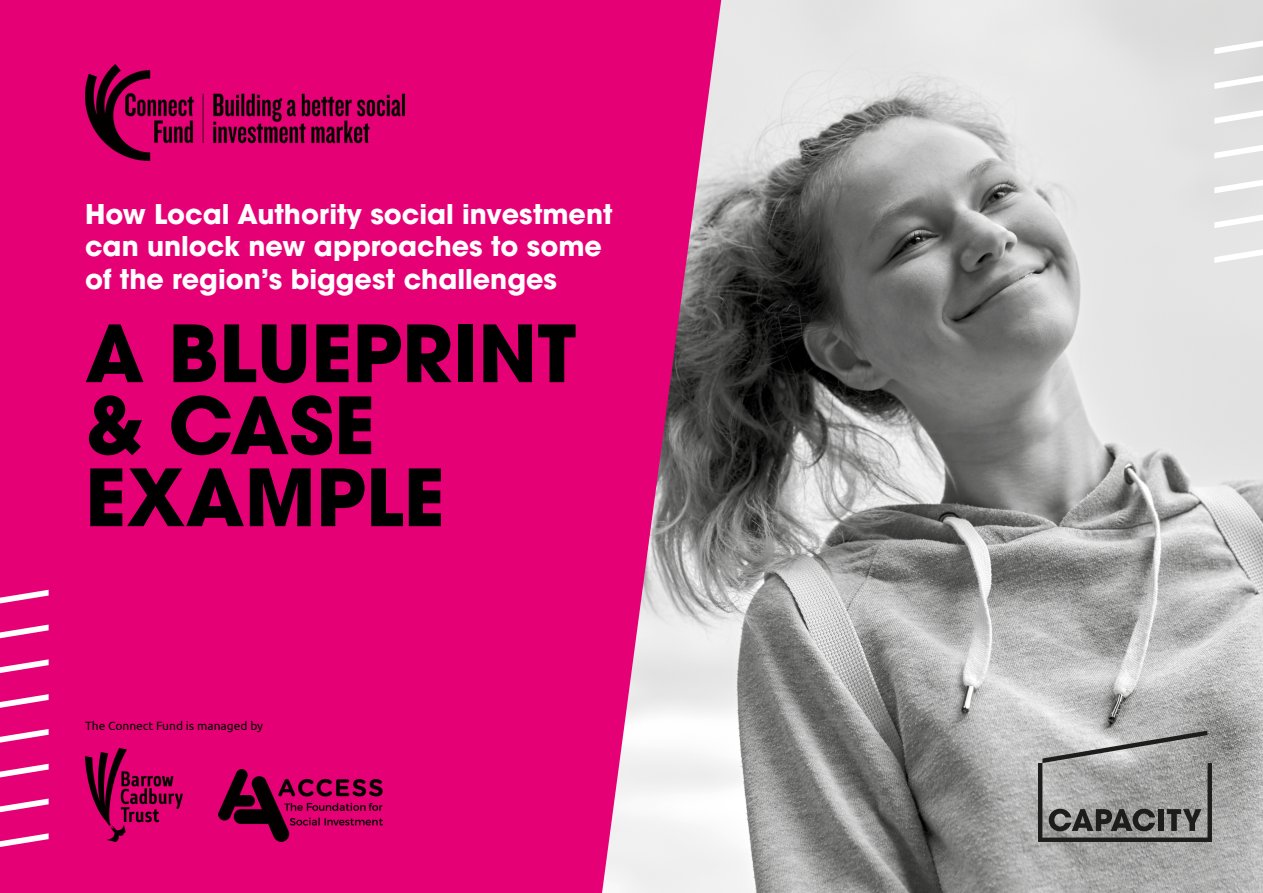
<style>
.page{position:relative;width:1263px;height:893px;background:#e60076}
.page>*{position:absolute;margin:0;border:0;box-sizing:border-box;transform-origin:0 0}
.t1{font:700 78px/72px "Avant Garde LT";color:#000}
.t2{font:700 27px/32.4px "Avant Garde LT";color:#fff}
.t3{font:12px "Ubuntu";color:#000}
</style>
<div class="page">
<img style="left:602px;top:0;width:661px;height:893px">
<svg style="left:0;top:833px;width:49px;height:14px"></svg>
<svg style="left:0;top:798px;width:49px;height:14px"></svg>
<svg style="left:0;top:764px;width:49px;height:13px"></svg>
<svg style="left:0;top:729px;width:49px;height:14px"></svg>
<svg style="left:0;top:694px;width:49px;height:14px"></svg>
<svg style="left:0;top:659px;width:49px;height:14px"></svg>
<svg style="left:0;top:625px;width:49px;height:13px"></svg>
<svg style="left:0;top:590px;width:49px;height:13px"></svg>
<svg style="left:1214px;top:40px;width:49px;height:14px"></svg>
<svg style="left:1214px;top:75px;width:49px;height:14px"></svg>
<svg style="left:1214px;top:110px;width:49px;height:14px"></svg>
<svg style="left:1214px;top:145px;width:49px;height:14px"></svg>
<svg style="left:1214px;top:180px;width:49px;height:13px"></svg>
<svg style="left:1214px;top:214px;width:49px;height:14px"></svg>
<svg style="left:1214px;top:249px;width:49px;height:20px"></svg>
<svg style="left:1038px;top:731px;width:174px;height:111px;background:#8f8e8e"></svg>
<img style="left:85px;top:64px;width:320px;height:96px">
<img style="left:219px;top:769px;width:163px;height:73px">
<img style="left:85px;top:748px;width:97px;height:94px">
<p class="t2" style="left:85px;top:198px;width:529px">How Local Authority social investment can unlock new approaches to some of the region’s biggest challenges</p>
<p class="t1" style="left:85px;top:317px;width:493px">A BLUEPRINT</p>
<p class="t1" style="left:85px;top:389px;width:361px">&amp; CASE<br>EXAMPLE</p>
<p class="t3" style="left:85px;top:719px;width:180px">The Connect Fund is managed by</p>
</div>
